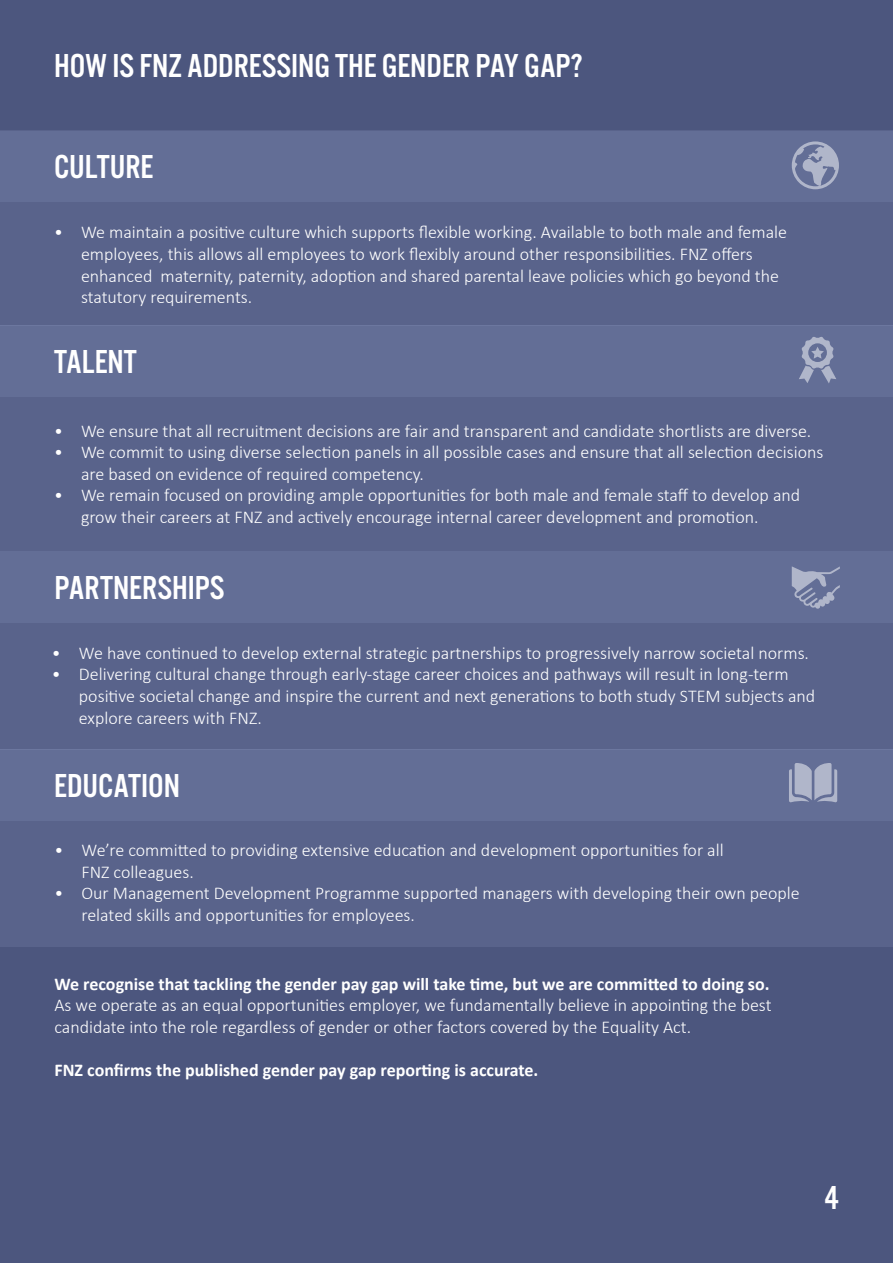
<style>
.page{position:relative;width:893px;height:1263px;background:#4c567e}
.page>*{position:absolute;margin:0;border:0;box-sizing:border-box;transform-origin:0 0}
.t1{font:34.5px "Alternate Got No 3 D";color:#fff}
.t2{font:300 18px/21.6px "Calibri";color:#fff}
.t3{font:700 18px "Calibri";color:#fff}
.s1{font-weight:700}
</style>
<div class="page">
<div style="left:0;top:131px;width:893px;height:195px;background:#59638b"></div>
<div style="left:0;top:131px;width:893px;height:71px;background:#636e96"></div>
<div style="left:0;top:749px;width:893px;height:198px;background:#59638b"></div>
<div style="left:0;top:749px;width:893px;height:72px;background:#636e96"></div>
<div style="left:0;top:326px;width:893px;height:226px;background:#59638b"></div>
<div style="left:0;top:326px;width:893px;height:71px;background:#636e96"></div>
<div style="left:0;top:552px;width:893px;height:197px;background:#59638b"></div>
<div style="left:0;top:552px;width:893px;height:71px;background:#636e96"></div>
<svg style="left:792px;top:141px;width:47px;height:48px"></svg>
<svg style="left:789px;top:763px;width:48px;height:39px"></svg>
<svg style="left:792px;top:566px;width:48px;height:43px"></svg>
<svg style="left:799px;top:337px;width:37px;height:46px"></svg>
<p class="t1" style="left:54px;top:48px;width:530px">HOW IS FNZ ADDRESSING THE GENDER PAY GAP?</p>
<p class="t1" style="left:54px;top:149px;width:101px">CULTURE</p>
<p class="t2" style="left:81px;top:221px;width:707px;text-indent:-27px">• We maintain a positive culture which supports flexible working. Available to both male and female employees, this allows all employees to work flexibly around other responsibilities. FNZ offers enhanced maternity, paternity, adoption and shared parental leave policies which go beyond the statutory requirements.</p>
<p class="t1" style="left:54px;top:344px;width:84px">TALENT</p>
<p class="t2" style="left:54px;top:419px;width:759px">• We ensure that all recruitment decisions are fair and transparent and candidate shortlists are diverse.</p>
<p class="t2" style="left:81px;top:441px;width:744px;text-indent:-27px">• We commit to using diverse selection panels in all possible cases and ensure that all selection decisions are based on evidence of required competency.</p>
<p class="t2" style="left:81px;top:484px;width:721px;text-indent:-27px">• We remain focused on providing ample opportunities for both male and female staff to develop and grow their careers at FNZ and actively encourage internal career development and promotion.</p>
<p class="t1" style="left:55px;top:570px;width:171px">PARTNERSHIPS</p>
<p class="t2" style="left:52px;top:642px;width:759px">• We have continued to develop external strategic partnerships to progressively narrow societal norms.</p>
<p class="t2" style="left:79px;top:663px;width:738px;text-indent:-27px">• Delivering cultural change through early-stage career choices and pathways will result in long-term positive societal change and inspire the current and next generations to both study STEM subjects and explore careers with FNZ.</p>
<p class="t1" style="left:54px;top:767px;width:127px">EDUCATION</p>
<p class="t2" style="left:81px;top:839px;width:644px;text-indent:-27px">• We’re committed to providing extensive education and development opportunities for all<br>FNZ colleagues.</p>
<p class="t2" style="left:81px;top:882px;width:720px;text-indent:-27px">• Our Management Development Programme supported managers with developing their own people related skills and opportunities for employees.</p>
<p class="t2" style="left:54px;top:972px;width:719px;text-align:justify"><span class="s1">We recognise that tackling the gender pay gap will take time, but we are committed to doing so.<br></span>As we operate as an equal opportunities employer, we fundamentally believe in appointing the best candidate into the role regardless of gender or other factors covered by the Equality Act.</p>
<p class="t3" style="left:54px;top:1057px;width:485px">FNZ confirms the published gender pay gap reporting is accurate.</p>
<p class="t1" style="left:825px;top:1180px;width:16px">4</p>
</div>
